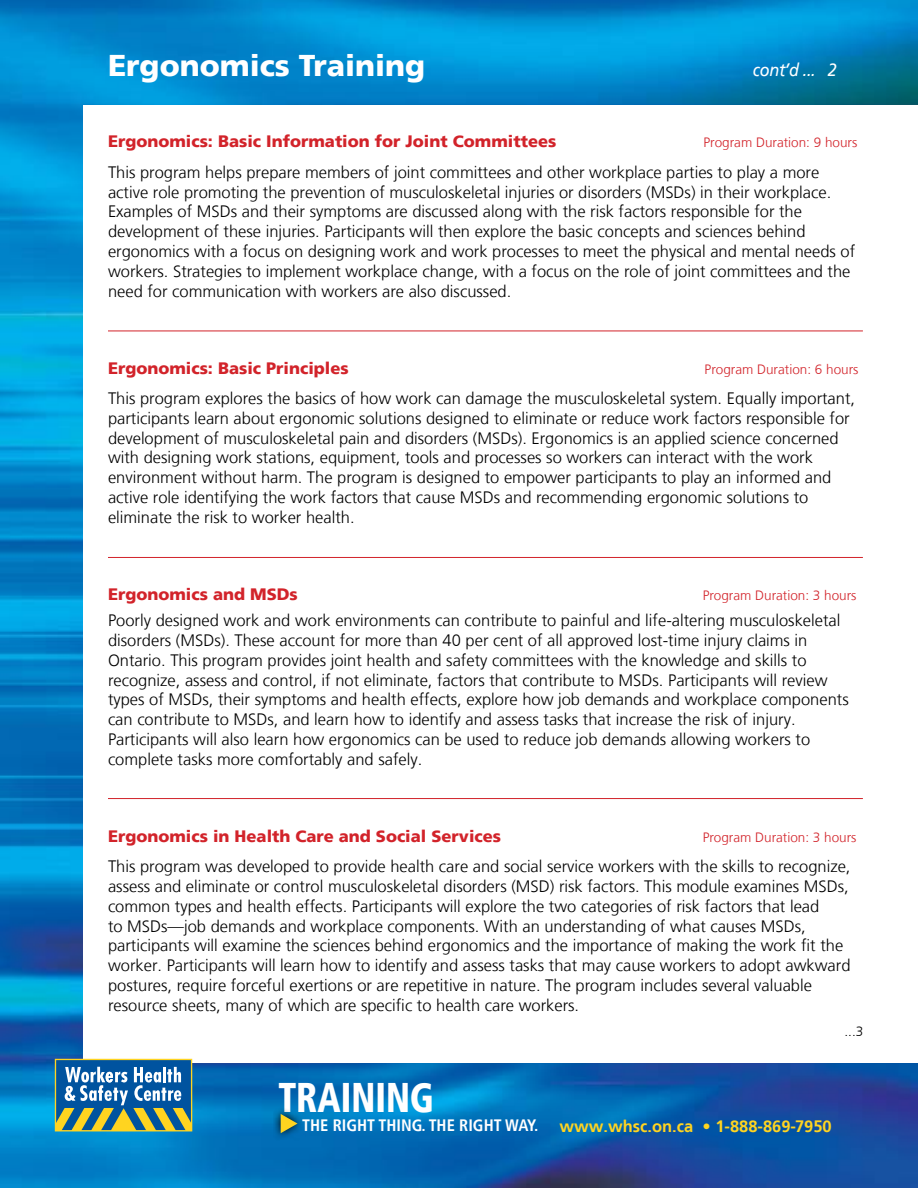
<style>
.page{position:relative;width:918px;height:1188px;background:#fff}
.page>*{position:absolute;margin:0;border:0;box-sizing:border-box;transform-origin:0 0}
.t1{font:900 condensed 41.4px "Frutiger LT";color:#fff;scale:.87 1}
.t2{font:900 30px "Frutiger LT";color:#fff}
.t3{font:italic 18px "Frutiger LT";color:#fff;scale:.9 1}
.t4{font:300 16.5px/19.8px "Frutiger LT";color:#000}
.t5{font:900 16.5px "Frutiger LT";color:#d2232a}
.t6{font:700 16.5px "Frutiger LT";color:#ffd420}
.t7{font:700 condensed 16.5px "Frutiger LT";color:#fff}
.t8{font:300 13.5px "Frutiger LT";color:#d2232a}
.t9{font:300 13.5px "Frutiger LT";color:#000}
</style>
<div class="page">
<img style="left:0;top:0;width:918px;height:1188px">
<div style="left:83px;top:106px;width:835px;height:957px;background:#fff"></div>
<svg style="left:273px;top:1106px;width:33px;height:34px"></svg>
<svg style="left:281px;top:1114px;width:17px;height:19px"></svg>
<svg style="left:55px;top:1059px;width:137px;height:72px"></svg>
<hr style="left:108px;top:798px;width:755px;height:1px;background:#d2232a">
<hr style="left:108px;top:557px;width:755px;height:1px;background:#d2232a">
<hr style="left:108px;top:331px;width:755px;height:1px;background:#d2232a">
<h2 class="t2" style="left:108px;top:47px;width:319px">Ergonomics Training</h2>
<p class="t3" style="left:753px;top:59px;width:95px">cont’d ... 2</p>
<p class="t5" style="left:108px;top:132px;width:450px">Ergonomics: Basic Information for Joint Committees</p>
<p class="t8" style="left:704px;top:135px;width:155px">Program Duration: 9 hours</p>
<p class="t4" style="left:108px;top:162px;width:749px">This program helps prepare members of joint committees and other workplace parties to play a more active role promoting the prevention of musculoskeletal injuries or disorders (MSDs) in their workplace.<br>Examples of MSDs and their symptoms are discussed along with the risk factors responsible for the development of these injuries. Participants will then explore the basic concepts and sciences behind ergonomics with a focus on designing work and work processes to meet the physical and mental needs of workers. Strategies to implement workplace change, with a focus on the role of joint committees and the need for communication with workers are also discussed.</p>
<p class="t5" style="left:108px;top:358px;width:242px">Ergonomics: Basic Principles</p>
<p class="t8" style="left:705px;top:361px;width:155px">Program Duration: 6 hours</p>
<p class="t4" style="left:108px;top:389px;width:749px">This program explores the basics of how work can damage the musculoskeletal system. Equally important, participants learn about ergonomic solutions designed to eliminate or reduce work factors responsible for development of musculoskeletal pain and disorders (MSDs). Ergonomics is an applied science concerned with designing work stations, equipment, tools and processes so workers can interact with the work environment without harm. The program is designed to empower participants to play an informed and active role identifying the work factors that cause MSDs and recommending ergonomic solutions to eliminate the risk to worker health.</p>
<p class="t5" style="left:108px;top:584px;width:191px">Ergonomics and MSDs</p>
<p class="t8" style="left:703px;top:587px;width:155px">Program Duration: 3 hours</p>
<p class="t4" style="left:108px;top:611px;width:742px">Poorly designed work and work environments can contribute to painful and life-altering musculoskeletal disorders (MSDs). These account for more than 40 per cent of all approved lost-time injury claims in Ontario. This program provides joint health and safety committees with the knowledge and skills to recognize, assess and control, if not eliminate, factors that contribute to MSDs. Participants will review types of MSDs, their symptoms and health effects, explore how job demands and workplace components can contribute to MSDs, and learn how to identify and assess tasks that increase the risk of injury.<br>Participants will also learn how ergonomics can be used to reduce job demands allowing workers to complete tasks more comfortably and safely.</p>
<p class="t5" style="left:108px;top:826px;width:395px">Ergonomics in Health Care and Social Services</p>
<p class="t8" style="left:703px;top:829px;width:155px">Program Duration: 3 hours</p>
<p class="t4" style="left:108px;top:857px;width:744px">This program was developed to provide health care and social service workers with the skills to recognize, assess and eliminate or control musculoskeletal disorders (MSD) risk factors. This module examines MSDs, common types and health effects. Participants will explore the two categories of risk factors that lead<br>to MSDs—job demands and workplace components. With an understanding of what causes MSDs, participants will examine the sciences behind ergonomics and the importance of making the work fit the worker. Participants will learn how to identify and assess tasks that may cause workers to adopt awkward postures, require forceful exertions or are repetitive in nature. The program includes several valuable resource sheets, many of which are specific to health care workers.</p>
<p class="t9" style="left:845px;top:1024px;width:20px">...3</p>
<h1 class="t1" style="left:278px;top:1072px;width:180px">TRAINING</h1>
<p class="t7" style="left:302px;top:1116px;width:238px">THE RIGHT THING. THE RIGHT WAY.</p>
<p class="t6" style="left:560px;top:1116px;width:274px">www.whsc.on.ca • 1-888-869-7950</p>
</div>
